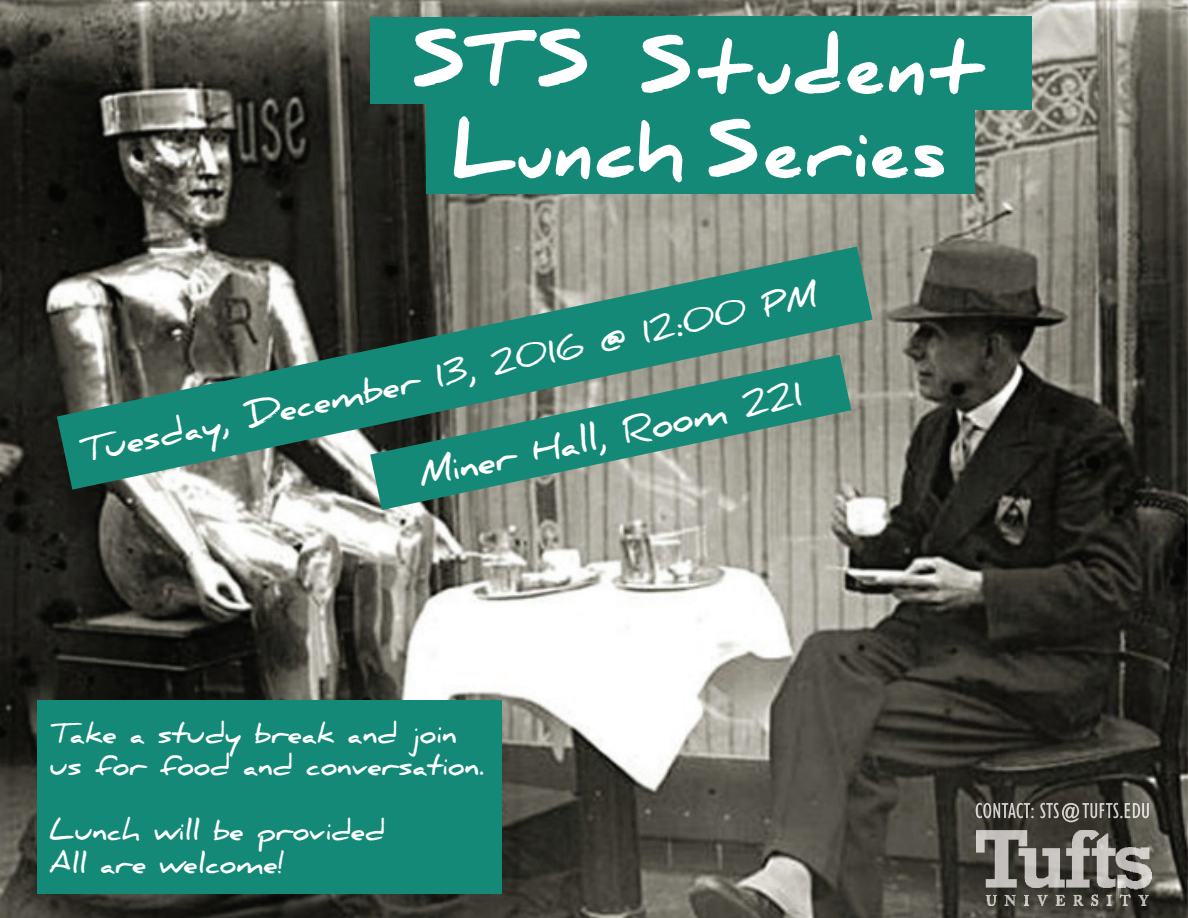
<style>
.page{position:relative;width:1188px;height:918px;background:#fff}
.page>*{position:absolute;margin:0;border:0;box-sizing:border-box;transform-origin:0 0}
.t1{font:900 67.5px/84px "Daniel";color:#fff;text-align:center}
.t2{font:700 34.5px "Daniel";color:#fff}
.t3{font:700 33px "Daniel";color:#fff}
.t4{font:700 27px/32.4px "Daniel";color:#fff}
</style>
<div class="page">
<img style="left:0;top:0;width:1188px;height:918px">
<svg style="left:57px;top:247px;width:816px;height:243px;background:#527c71"></svg>
<img style="left:976px;top:803px;width:173px;height:19px">
<img style="left:976px;top:830px;width:175px;height:75px">
<svg style="left:370px;top:355px;width:481px;height:155px;background:#549081"></svg>
<div style="left:370px;top:17px;width:265px;height:87px;background:#158978"></div>
<div style="left:594px;top:16px;width:438px;height:94px;background:#158978"></div>
<div style="left:426px;top:100px;width:549px;height:94px;background:#158978"></div>
<div style="left:38px;top:700px;width:464px;height:193px;background:#158978"></div>
<h1 class="t1" style="left:412px;top:28px;width:576px">STS Student<br>Lunch Series</h1>
<p class="t3" style="left:76px;top:433px;width:754px;rotate:-12deg">Tuesday, December 13, 2016 @ 12:00 PM</p>
<p class="t2" style="left:415px;top:456px;width:393px;rotate:-12deg">Miner Hall, Room 221</p>
<p class="t4" style="left:50px;top:718px;width:436px">Take a study break and join us for food and conversation.</p>
<p class="t4" style="left:50px;top:815px;width:337px">Lunch will be provided<br>All are welcome!</p>
</div>
